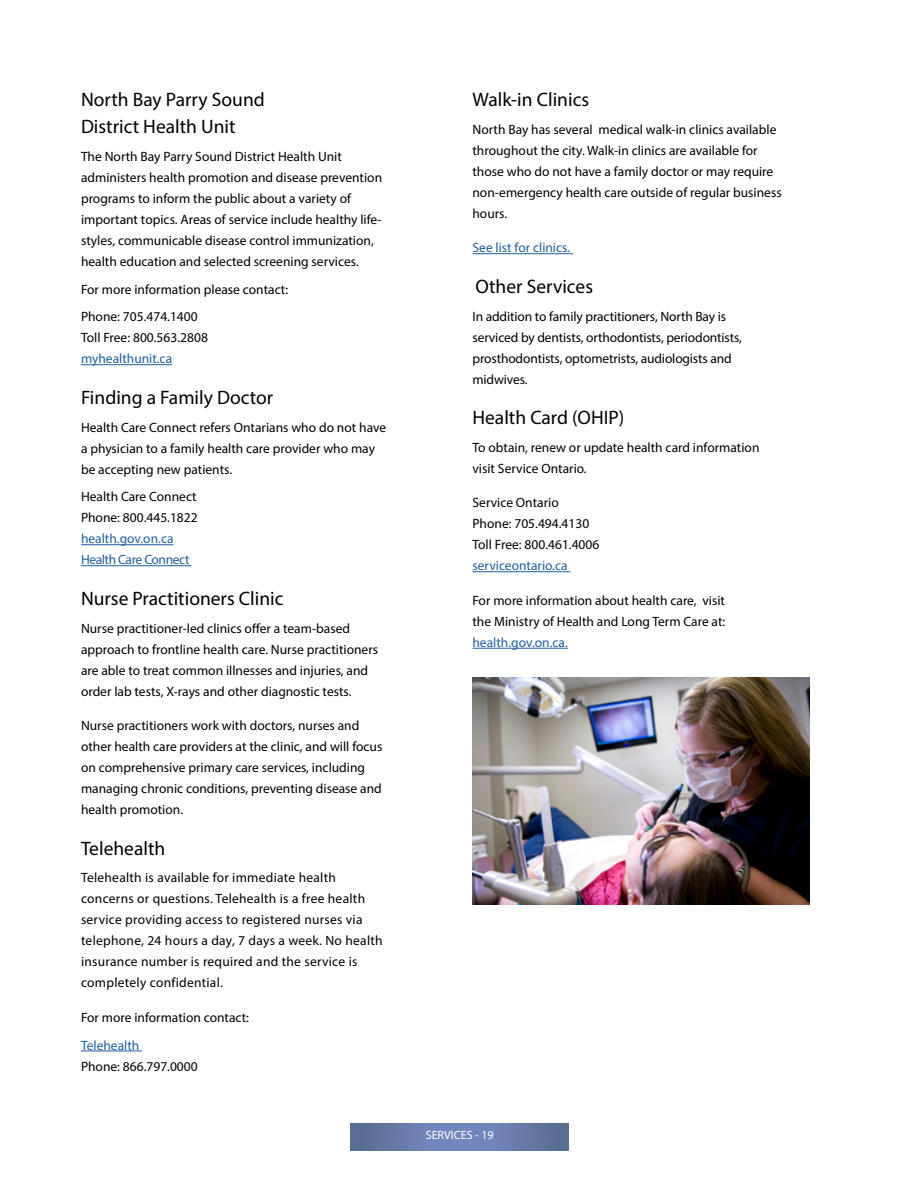
<style>
.page{position:relative;width:918px;height:1188px;background:#fff}
.page>*{position:absolute;margin:0;border:0;box-sizing:border-box;transform-origin:0 0}
.t1{font:19.5px/27px "Myriad Pro";color:#000}
.t2{font:13.5px/21px "Myriad Pro";color:#000}
.t3{font:13.5px/21px "Myriad Pro";letter-spacing:.02em;color:#000}
.t4{font:13.5px "Myriad Pro";color:#215e9e}
.t5{font:13.5px/21px "Myriad Pro";letter-spacing:-.03em;color:#215e9e}
.t6{font:12px "Myriad Pro";color:#fff}
</style>
<div class="page">
<svg style="left:351px;top:1124px;width:218px;height:26px;background:#677bab"></svg>
<hr style="left:81px;top:364px;width:91px;height:1px;background:#215e9e">
<hr style="left:81px;top:544px;width:93px;height:1px;background:#215e9e">
<hr style="left:81px;top:565px;width:111px;height:1px;background:#215e9e">
<hr style="left:81px;top:1051px;width:61px;height:1px;background:#215e9e">
<hr style="left:472px;top:253px;width:101px;height:1px;background:#215e9e">
<hr style="left:472px;top:571px;width:98px;height:1px;background:#215e9e">
<hr style="left:472px;top:648px;width:96px;height:1px;background:#215e9e">
<img style="left:473px;top:678px;width:337px;height:227px">
<h1 class="t1" style="left:81px;top:86px;width:185px">North Bay Parry Sound<br>District Health Unit</h1>
<p class="t2" style="left:81px;top:146px;width:303px">The North Bay Parry Sound District Health Unit administers health promotion and disease prevention programs to inform the public about a variety of important topics. Areas of service include healthy life&shy;styles, communicable disease control immunization, health education and selected screening services.</p>
<p class="t2" style="left:81px;top:275px;width:209px;line-height:27.8px">For more information please contact:<br>Phone: 705.474.1400</p>
<p class="t2" style="left:81px;top:327px;width:128px">Toll Free: 800.563.2808</p>
<p class="t4" style="left:81px;top:351px;width:93px">myhealthunit.ca</p>
<h1 class="t1" style="left:81px;top:384px;width:194px">Finding a Family Doctor</h1>
<p class="t2" style="left:81px;top:416px;width:307px">Health Care Connect refers Ontarians who do not have a physician to a family health care provider who may be accepting new patients.</p>
<p class="t2" style="left:81px;top:486px;width:118px">Health Care Connect<br>Phone: 800.445.1822</p>
<p class="t5" style="left:81px;top:528px;width:110px">health.gov.on.ca<br>Health Care Connect</p>
<h1 class="t1" style="left:81px;top:585px;width:204px">Nurse Practitioners Clinic</h1>
<p class="t2" style="left:81px;top:617px;width:299px">Nurse practitioner-led clinics offer a team-based approach to frontline health care. Nurse practitioners are able to treat common illnesses and injuries, and order lab tests, X-rays and other diagnostic tests.</p>
<p class="t2" style="left:81px;top:715px;width:303px">Nurse practitioners work with doctors, nurses and other health care providers at the clinic, and will focus on comprehensive primary care services, including managing chronic conditions, preventing disease and health promotion.</p>
<h1 class="t1" style="left:81px;top:834px;width:86px">Telehealth</h1>
<p class="t3" style="left:81px;top:867px;width:303px">Telehealth is available for immediate health concerns or questions. Telehealth is a free health service providing access to registered nurses via telephone, 24 hours a day, 7 days a week. No health insurance number is required and the service is completely confidential.</p>
<p class="t2" style="left:81px;top:1007px;width:170px">For more information contact:</p>
<p class="t4" style="left:81px;top:1037px;width:60px">Telehealth</p>
<p class="t2" style="left:81px;top:1055px;width:118px">Phone: 866.797.0000</p>
<h1 class="t1" style="left:472px;top:86px;width:118px">Walk-in Clinics</h1>
<p class="t2" style="left:472px;top:119px;width:311px">North Bay has several medical walk-in clinics available throughout the city. Walk-in clinics are available for those who do not have a family doctor or may require non-emergency health care outside of regular business hours.</p>
<p class="t4" style="left:472px;top:240px;width:99px">See list for clinics.</p>
<h1 class="t1" style="left:475px;top:273px;width:119px">Other Services</h1>
<p class="t2" style="left:472px;top:305px;width:271px">In addition to family practitioners, North Bay is serviced by dentists, orthodontists, periodontists, prosthodontists, optometrists, audiologists and midwives.</p>
<h1 class="t1" style="left:472px;top:404px;width:153px">Health Card (OHIP)</h1>
<p class="t2" style="left:472px;top:437px;width:289px">To obtain, renew or update health card information visit Service Ontario.</p>
<p class="t2" style="left:472px;top:492px;width:128px">Service Ontario<br>Phone: 705.494.4130<br>Toll Free: 800.461.4006</p>
<p class="t4" style="left:472px;top:558px;width:97px">serviceontario.ca</p>
<p class="t2" style="left:472px;top:590px;width:254px">For more information about health care, visit the Ministry of Health and Long Term Care at:</p>
<p class="t4" style="left:472px;top:634px;width:97px">health.gov.on.ca.</p>
<p class="t6" style="left:426px;top:1127px;width:69px">SERVICES - 19</p>
</div>
